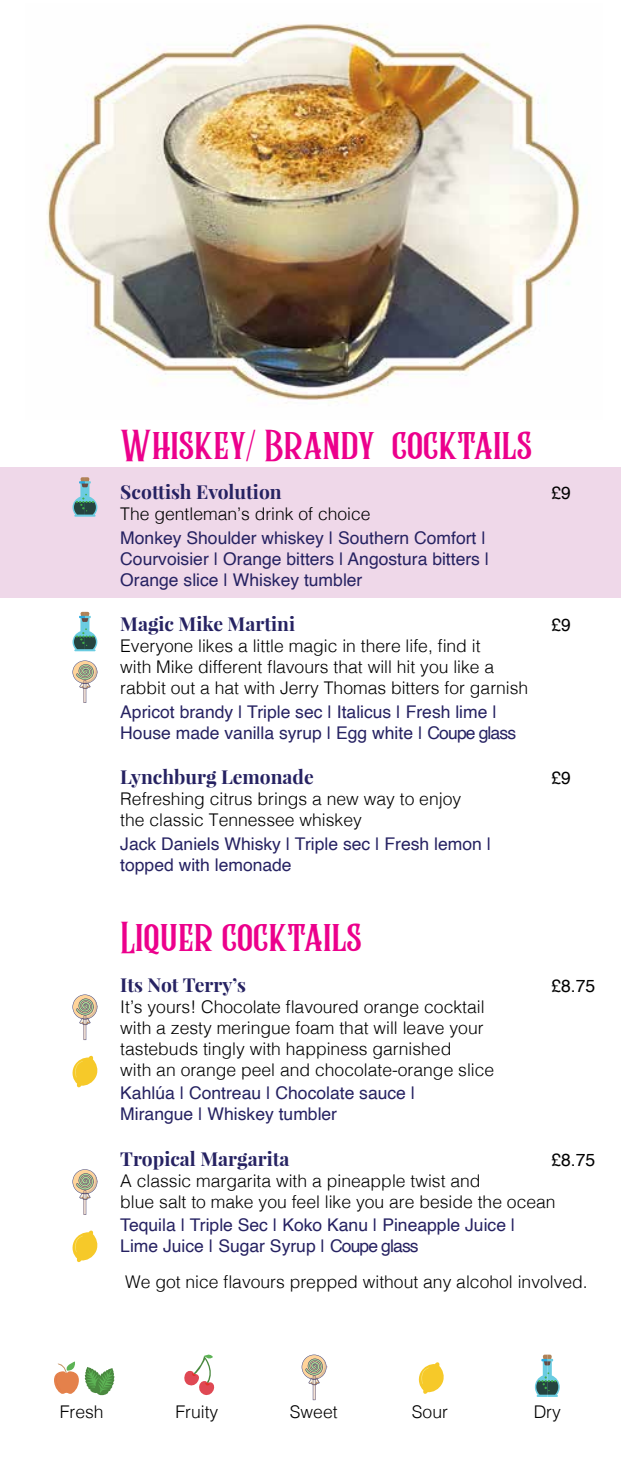
<style>
.page{position:relative;width:621px;height:1474px;background:#fff}
.page>*{position:absolute;margin:0;border:0;box-sizing:border-box;transform-origin:0 0}
.t1{font:42px "Rumble Brave";color:#ec008c}
.t2{font:700 19.25px "Playfair Display";color:#262262}
.t3{font:300 17.5px/21px "Helvetica";color:#000}
.t4{font:17.5px/21px "Helvetica";color:#262262}
.t5{font:17.5px "Helvetica";color:#000}
</style>
<div class="page">
<div style="left:0;top:467px;width:620px;height:131px;background:#efd8e9"></div>
<svg style="left:72px;top:477px;width:25px;height:39px"></svg>
<svg style="left:72px;top:612px;width:25px;height:39px"></svg>
<svg style="left:72px;top:660px;width:26px;height:43px"></svg>
<svg style="left:184px;top:1354px;width:31px;height:41px"></svg>
<svg style="left:301px;top:1354px;width:26px;height:45px"></svg>
<svg style="left:418px;top:1362px;width:26px;height:32px"></svg>
<svg style="left:534px;top:1354px;width:25px;height:42px"></svg>
<svg style="left:54px;top:1361px;width:60px;height:35px"></svg>
<img style="left:45px;top:23px;width:540px;height:381px">
<svg style="left:72px;top:1055px;width:26px;height:32px"></svg>
<svg style="left:72px;top:994px;width:26px;height:46px"></svg>
<svg style="left:72px;top:1230px;width:26px;height:32px"></svg>
<svg style="left:72px;top:1169px;width:26px;height:45px"></svg>
<h1 class="t1" style="left:120px;top:420px;width:413px">Whiskey/ Brandy cocktails</h1>
<p class="t2" style="left:120px;top:480px;width:163px">Scottish Evolution</p>
<p class="t5" style="left:551px;top:480px;width:21px">£9</p>
<p class="t3" style="left:120px;top:502px;width:251px">The gentleman’s drink of choice</p>
<p class="t4" style="left:120px;top:528px;width:370px">Monkey Shoulder whiskey | Southern Comfort |<br>Courvoisier | Orange bitters | Angostura bitters |<br>Orange slice | Whiskey tumbler</p>
<p class="t2" style="left:120px;top:612px;width:176px">Magic Mike Martini</p>
<p class="t5" style="left:551px;top:611px;width:21px">£9</p>
<p class="t3" style="left:120px;top:634px;width:409px">Everyone likes a little magic in there life, find it<br>with Mike different flavours that will hit you like a rabbit out a hat with Jerry Thomas bitters for garnish</p>
<p class="t4" style="left:120px;top:701px;width:397px">Apricot brandy | Triple sec | Italicus | Fresh lime |<br>House made vanilla syrup | Egg white | Coupe glass</p>
<p class="t2" style="left:120px;top:765px;width:195px">Lynchburg Lemonade</p>
<p class="t5" style="left:551px;top:764px;width:21px">£9</p>
<p class="t3" style="left:120px;top:787px;width:342px">Refreshing citrus brings a new way to enjoy the classic Tennessee whiskey</p>
<p class="t4" style="left:120px;top:833px;width:372px">Jack Daniels Whisky | Triple sec | Fresh lemon | topped with lemonade</p>
<h1 class="t1" style="left:120px;top:912px;width:243px">Liquer cocktails</h1>
<p class="t2" style="left:120px;top:972px;width:127px">Its Not Terry’s</p>
<p class="t5" style="left:551px;top:971px;width:45px">£8.75</p>
<p class="t3" style="left:120px;top:994px;width:375px">It’s yours! Chocolate flavoured orange cocktail with a zesty meringue foam that will leave your tastebuds tingly with happiness garnished<br>with an orange peel and chocolate-orange slice</p>
<p class="t4" style="left:120px;top:1082px;width:296px">Kahlúa | Contreau | Chocolate sauce |<br>Mirangue | Whiskey tumbler</p>
<p class="t2" style="left:120px;top:1146px;width:170px">Tropical Margarita</p>
<p class="t5" style="left:551px;top:1145px;width:45px">£8.75</p>
<p class="t3" style="left:120px;top:1168px;width:436px">A classic margarita with a pineapple twist and<br>blue salt to make you feel like you are beside the ocean</p>
<p class="t4" style="left:120px;top:1214px;width:396px">Tequila | Triple Sec | Koko Kanu | Pineapple Juice |<br>Lime Juice | Sugar Syrup | Coupe glass</p>
<p class="t3" style="left:125px;top:1269px;width:463px">We got nice flavours prepped without any alcohol involved.</p>
<p class="t3" style="left:60px;top:1400px;width:45px">Fresh</p>
<p class="t3" style="left:175px;top:1400px;width:44px">Fruity</p>
<p class="t3" style="left:290px;top:1400px;width:49px">Sweet</p>
<p class="t3" style="left:411px;top:1400px;width:37px">Sour</p>
<p class="t3" style="left:533px;top:1400px;width:29px">Dry</p>
</div>
